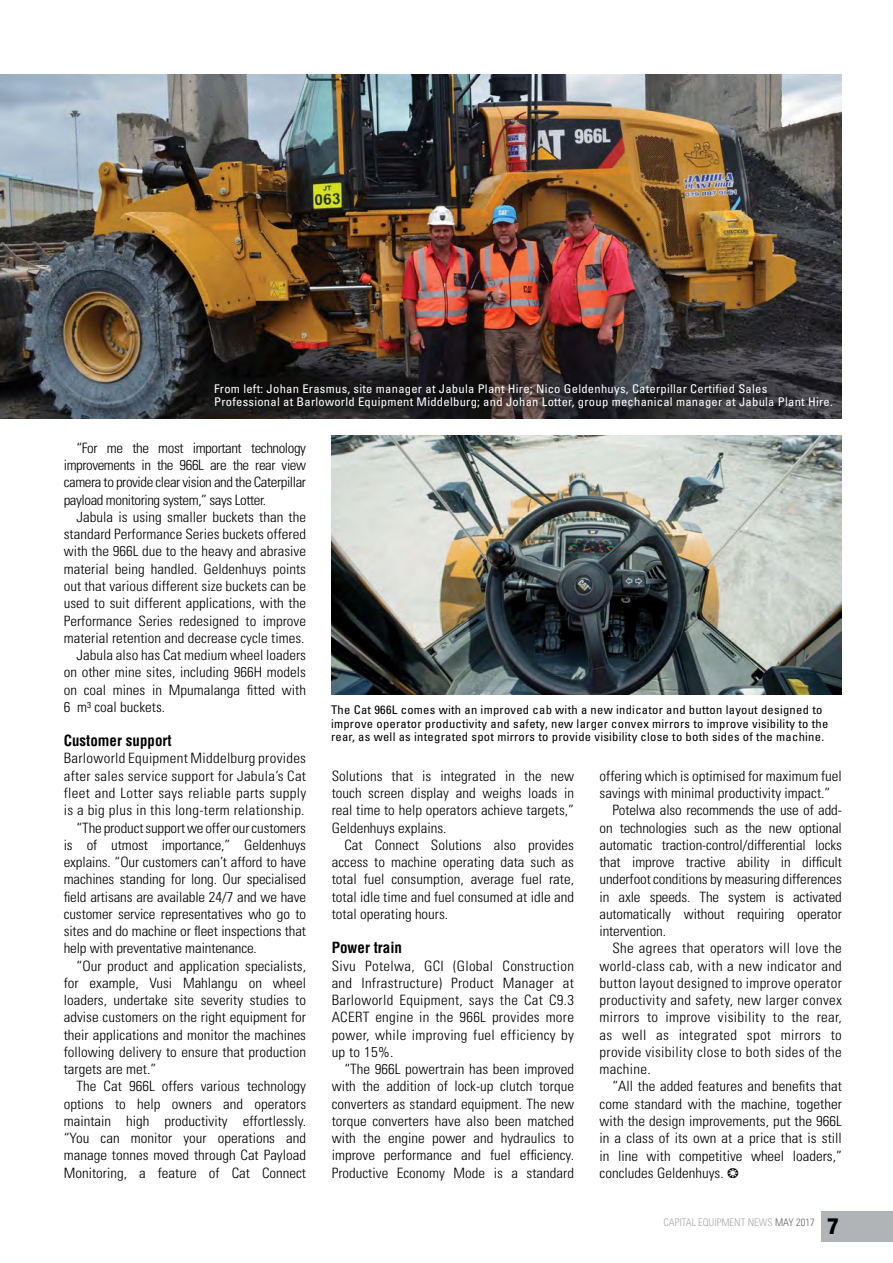
<style>
.page{position:relative;width:893px;height:1263px;background:#fff}
.page>*{position:absolute;margin:0;border:0;box-sizing:border-box;transform-origin:0 0}
.t1{font:700 condensed 15px "Helvetica LT Std";color:#000}
.t2{font:300 condensed 14.25px/17.2px "Univers LT Std";color:#000;text-align:justify;scale:1.05 1}
.t3{font:300 condensed 14.25px "Univers LT Std";letter-spacing:.02em;color:#000;scale:1.05 1}
.t4{font:condensed 12px/13.5px "Univers LT Std";letter-spacing:.02em;color:#000;scale:1.05 1}
.t5{font:condensed 12px/13.5px "Univers LT Std";letter-spacing:.02em;color:#fff;scale:1.05 1}
.t6{font:300 condensed 10.5px "Univers";color:#a7a9ac}
.s1{color:#636466}
.s2{font-family:"Helvetica Neue LT Std";font-weight:800;font-size:22.5px;color:#000}
</style>
<div class="page">
<div style="left:821px;top:1211px;width:72px;height:31px;background:#b1b4b6"></div>
<img style="left:0;top:74px;width:842px;height:344px">
<img style="left:332px;top:436px;width:510px;height:258px">
<p class="t5" style="left:214px;top:381px;width:591px">From left: Johan Erasmus, site manager at Jabula Plant Hire; Nico Geldenhuys, Caterpillar Certified Sales<br>Professional at Barloworld Equipment Middelburg; and Johan Lotter, group mechanical manager at Jabula Plant Hire.</p>
<p class="t2" style="left:64px;top:439px;width:232px;text-indent:13px">“For me the most important technology improvements in the 966L are the rear view camera to provide clear vision and the Caterpillar payload monitoring system,” says Lotter.</p>
<p class="t2" style="left:77px;top:508px;width:220px">Jabula is using smaller buckets than the</p>
<p class="t2" style="left:64px;top:526px;width:232px">standard Performance Series buckets offered</p>
<p class="t2" style="left:64px;top:543px;width:232px">with the 966L due to the heavy and abrasive</p>
<p class="t2" style="left:64px;top:560px;width:232px">material being handled. Geldenhuys points</p>
<p class="t2" style="left:64px;top:577px;width:232px">out that various different size buckets can be</p>
<p class="t2" style="left:64px;top:595px;width:232px">used to suit different applications, with the</p>
<p class="t2" style="left:64px;top:612px;width:232px">Performance Series redesigned to improve</p>
<p class="t2" style="left:64px;top:629px;width:231px">material retention and decrease cycle times.</p>
<p class="t2" style="left:77px;top:646px;width:220px">Jabula also has Cat medium wheel loaders</p>
<p class="t2" style="left:64px;top:664px;width:232px">on other mine sites, including 966H models</p>
<p class="t2" style="left:64px;top:681px;width:232px">on coal mines in Mpumalanga fitted with</p>
<p class="t2" style="left:64px;top:698px;width:98px">6 m³ coal buckets.</p>
<p class="t1" style="left:64px;top:731px;width:109px">Customer support</p>
<p class="t3" style="left:64px;top:750px;width:232px">Barloworld Equipment Middelburg provides</p>
<p class="t3" style="left:64px;top:767px;width:232px">after sales service support for Jabula’s Cat</p>
<p class="t3" style="left:64px;top:784px;width:232px">fleet and Lotter says reliable parts supply</p>
<p class="t3" style="left:64px;top:802px;width:231px">is a big plus in this long-term relationship.</p>
<p class="t2" style="left:77px;top:819px;width:220px">“The product support we offer our customers</p>
<p class="t2" style="left:64px;top:836px;width:232px">is of utmost importance,” Geldenhuys</p>
<p class="t2" style="left:64px;top:853px;width:232px">explains. “Our customers can’t afford to have</p>
<p class="t2" style="left:64px;top:871px;width:232px">machines standing for long. Our specialised</p>
<p class="t2" style="left:64px;top:888px;width:232px">field artisans are available 24/7 and we have</p>
<p class="t2" style="left:64px;top:905px;width:232px">customer service representatives who go to</p>
<p class="t2" style="left:64px;top:922px;width:232px">sites and do machine or fleet inspections that</p>
<p class="t2" style="left:64px;top:940px;width:185px">help with preventative maintenance.</p>
<p class="t2" style="left:77px;top:957px;width:220px">“Our product and application specialists,</p>
<p class="t2" style="left:64px;top:974px;width:232px">for example, Vusi Mahlangu on wheel</p>
<p class="t2" style="left:64px;top:991px;width:232px">loaders, undertake site severity studies to</p>
<p class="t2" style="left:64px;top:1009px;width:232px">advise customers on the right equipment for</p>
<p class="t2" style="left:64px;top:1026px;width:232px">their applications and monitor the machines</p>
<p class="t2" style="left:64px;top:1043px;width:232px">following delivery to ensure that production</p>
<p class="t2" style="left:64px;top:1060px;width:90px">targets are met.”</p>
<p class="t2" style="left:77px;top:1078px;width:220px">The Cat 966L offers various technology</p>
<p class="t2" style="left:64px;top:1095px;width:232px">options to help owners and operators</p>
<p class="t2" style="left:64px;top:1112px;width:232px">maintain high productivity effortlessly.</p>
<p class="t2" style="left:64px;top:1129px;width:232px">“You can monitor your operations and</p>
<p class="t2" style="left:64px;top:1147px;width:232px">manage tonnes moved through Cat Payload</p>
<p class="t2" style="left:64px;top:1164px;width:232px">Monitoring, a feature of Cat Connect</p>
<p class="t4" style="left:331px;top:703px;width:475px">The Cat 966L comes with an improved cab with a new indicator and button layout designed to improve operator productivity and safety, new larger convex mirrors to improve visibility to the rear, as well as integrated spot mirrors to provide visibility close to both sides of the machine.</p>
<p class="t2" style="left:332px;top:767px;width:232px">Solutions that is integrated in the new touch screen display and weighs loads in real time to help operators achieve targets,” Geldenhuys explains.</p>
<p class="t2" style="left:332px;top:836px;width:232px;text-indent:13px">Cat Connect Solutions also provides access to machine operating data such as total fuel consumption, average fuel rate, total idle time and fuel consumed at idle and total operating hours.</p>
<p class="t1" style="left:332px;top:938px;width:72px">Power train</p>
<p class="t2" style="left:332px;top:957px;width:232px">Sivu Potelwa, GCI (Global Construction and Infrastructure) Product Manager at Barloworld Equipment, says the Cat C9.3<br>ACERT engine in the 966L provides more power, while improving fuel efficiency by up to 15%.</p>
<p class="t2" style="left:332px;top:1060px;width:232px;text-indent:13px">“The 966L powertrain has been improved with the addition of lock-up clutch torque converters as standard equipment. The new torque converters have also been matched with the engine power and hydraulics to improve performance and fuel efficiency.<br>Productive Economy Mode is a standard</p>
<p class="t2" style="left:600px;top:767px;width:232px">offering which is optimised for maximum fuel</p>
<p class="t2" style="left:600px;top:784px;width:221px">savings with minimal productivity impact.”</p>
<p class="t2" style="left:612px;top:802px;width:220px">Potelwa also recommends the use of add-</p>
<p class="t2" style="left:600px;top:819px;width:232px">on technologies such as the new optional</p>
<p class="t2" style="left:600px;top:836px;width:232px">automatic traction-control/differential locks</p>
<p class="t2" style="left:600px;top:853px;width:232px">that improve tractive ability in difficult</p>
<p class="t2" style="left:600px;top:871px;width:232px">underfoot conditions by measuring differences</p>
<p class="t2" style="left:600px;top:888px;width:232px">in axle speeds. The system is activated</p>
<p class="t2" style="left:600px;top:905px;width:232px">automatically without requiring operator</p>
<p class="t2" style="left:600px;top:922px;width:65px">intervention.</p>
<p class="t3" style="left:612px;top:940px;width:220px">She agrees that operators will love the</p>
<p class="t3" style="left:600px;top:957px;width:232px">world-class cab, with a new indicator and</p>
<p class="t3" style="left:600px;top:974px;width:232px">button layout designed to improve operator</p>
<p class="t3" style="left:600px;top:991px;width:232px">productivity and safety, new larger convex</p>
<p class="t3" style="left:600px;top:1009px;width:232px">mirrors to improve visibility to the rear,</p>
<p class="t3" style="left:600px;top:1026px;width:232px">as well as integrated spot mirrors to</p>
<p class="t3" style="left:600px;top:1043px;width:232px">provide visibility close to both sides of the</p>
<p class="t3" style="left:600px;top:1060px;width:50px">machine.</p>
<p class="t2" style="left:612px;top:1078px;width:220px">“All the added features and benefits that</p>
<p class="t2" style="left:600px;top:1095px;width:232px">come standard with the machine, together</p>
<p class="t2" style="left:600px;top:1112px;width:232px">with the design improvements, put the 966L</p>
<p class="t2" style="left:600px;top:1129px;width:232px">in a class of its own at a price that is still</p>
<p class="t2" style="left:600px;top:1147px;width:232px">in line with competitive wheel loaders,”</p>
<p class="t2" style="left:600px;top:1164px;width:120px">concludes Geldenhuys.</p>
<p class="t6" style="left:664px;top:1216px;width:177px">CAPITAL EQUIPMENT NEWS <span class="s1">MAY 2017</span> <span class="s2">7</span></p>
</div>
